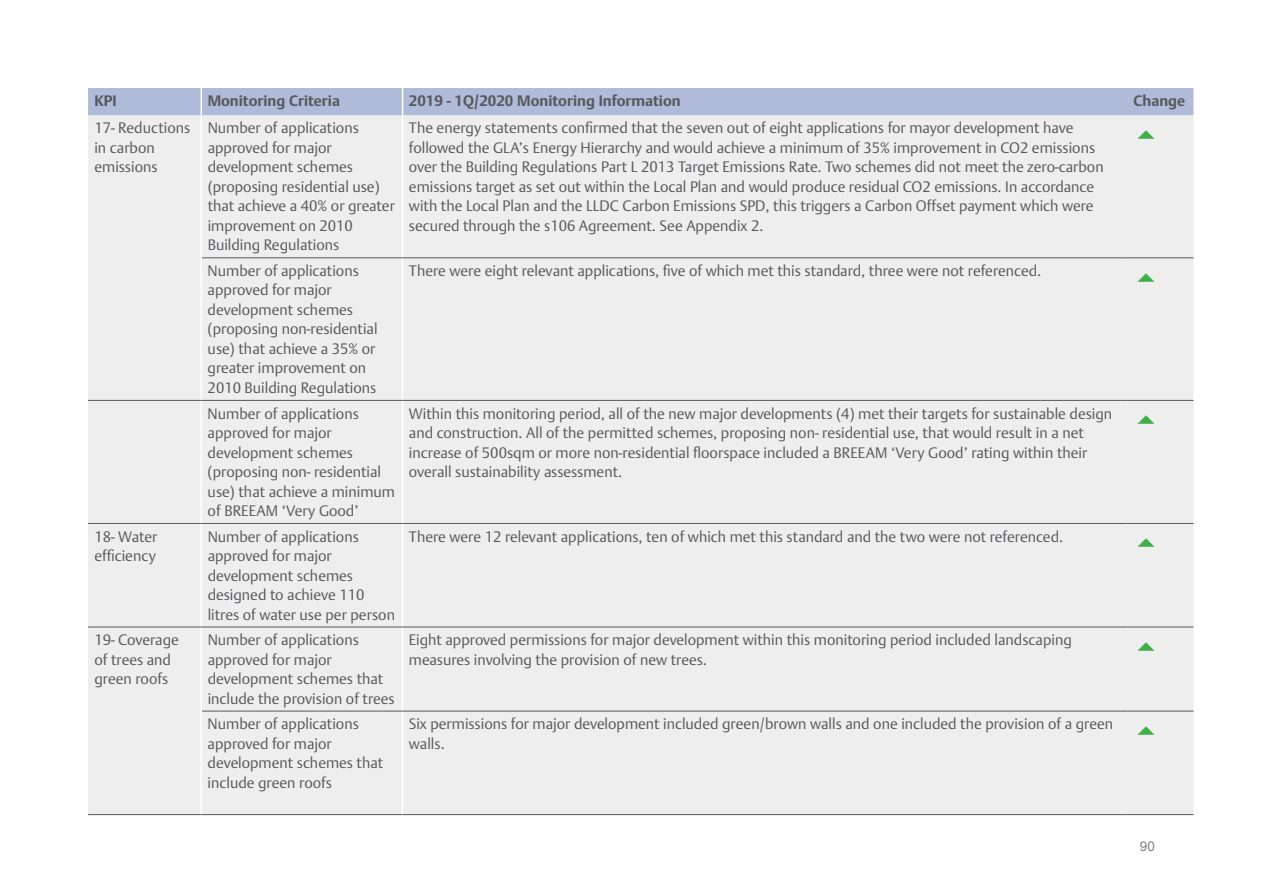
<style>
.page{position:relative;width:1263px;height:893px;background:#fff}
.page>*{position:absolute;margin:0;border:0;box-sizing:border-box;transform-origin:0 0}
.Table_body_text{font:300 15px/19.5px "DTL Argo TOT";color:#57585a}
.Table_column_heading{font:700 15px "DTL Argo TOT";color:#57585a}
.t1{font:13.5px "Arial";color:#808080}
</style>
<div class="page">
<div style="left:88px;top:115px;width:1105px;height:699px;background:#eeeeef"></div>
<div style="left:88px;top:88px;width:1105px;height:27px;background:#b0bbda"></div>
<hr style="left:201px;top:115px;width:1px;height:143px;background:#fff">
<hr style="left:402px;top:115px;width:1px;height:143px;background:#fff">
<hr style="left:201px;top:258px;width:1px;height:142px;background:#fff">
<hr style="left:402px;top:258px;width:1px;height:142px;background:#fff">
<hr style="left:201px;top:401px;width:1px;height:122px;background:#fff">
<hr style="left:402px;top:401px;width:1px;height:122px;background:#fff">
<hr style="left:201px;top:524px;width:1px;height:103px;background:#fff">
<hr style="left:402px;top:524px;width:1px;height:103px;background:#fff">
<hr style="left:201px;top:627px;width:1px;height:84px;background:#fff">
<hr style="left:402px;top:627px;width:1px;height:84px;background:#fff">
<hr style="left:201px;top:711px;width:1px;height:103px;background:#fff">
<hr style="left:402px;top:711px;width:1px;height:103px;background:#fff">
<hr style="left:88px;top:400px;width:113px;height:1px;background:#57585a">
<hr style="left:88px;top:523px;width:113px;height:1px;background:#57585a">
<hr style="left:88px;top:627px;width:113px;height:1px;background:#57585a">
<hr style="left:88px;top:814px;width:113px;height:1px;background:#57585a">
<hr style="left:202px;top:258px;width:201px;height:1px;background:#57585a">
<hr style="left:201px;top:400px;width:202px;height:1px;background:#57585a">
<hr style="left:201px;top:523px;width:202px;height:1px;background:#57585a">
<hr style="left:201px;top:627px;width:202px;height:1px;background:#57585a">
<hr style="left:202px;top:711px;width:201px;height:1px;background:#57585a">
<hr style="left:201px;top:814px;width:202px;height:1px;background:#57585a">
<hr style="left:403px;top:258px;width:724px;height:1px;background:#57585a">
<hr style="left:1127px;top:258px;width:66px;height:1px;background:#57585a">
<hr style="left:403px;top:400px;width:724px;height:1px;background:#57585a">
<hr style="left:1127px;top:400px;width:66px;height:1px;background:#57585a">
<hr style="left:403px;top:523px;width:724px;height:1px;background:#57585a">
<hr style="left:1127px;top:523px;width:66px;height:1px;background:#57585a">
<hr style="left:403px;top:627px;width:724px;height:1px;background:#57585a">
<hr style="left:1127px;top:627px;width:66px;height:1px;background:#57585a">
<hr style="left:403px;top:711px;width:724px;height:1px;background:#57585a">
<hr style="left:1127px;top:711px;width:66px;height:1px;background:#57585a">
<hr style="left:403px;top:814px;width:724px;height:1px;background:#57585a">
<hr style="left:1127px;top:814px;width:66px;height:1px;background:#57585a">
<svg style="left:1138px;top:130px;width:17px;height:9px"></svg>
<svg style="left:1138px;top:273px;width:17px;height:9px"></svg>
<svg style="left:1138px;top:415px;width:17px;height:9px"></svg>
<svg style="left:1138px;top:539px;width:17px;height:8px"></svg>
<svg style="left:1138px;top:642px;width:17px;height:9px"></svg>
<svg style="left:1138px;top:726px;width:17px;height:9px"></svg>
<p class="Table_column_heading" style="left:94px;top:92px;width:24px">KPI</p>
<p class="Table_column_heading" style="left:208px;top:92px;width:134px">Monitoring Criteria</p>
<p class="Table_column_heading" style="left:409px;top:92px;width:273px">2019 - 1Q/2020 Monitoring Information</p>
<p class="Table_column_heading" style="left:1134px;top:92px;width:53px">Change</p>
<p class="Table_body_text" style="left:94px;top:118px;width:97px">17- Reductions in carbon emissions</p>
<p class="Table_body_text" style="left:208px;top:118px;width:189px">Number of applications approved for major development schemes (proposing residential use) that achieve a 40% or greater improvement on 2010<br>Building Regulations</p>
<p class="Table_body_text" style="left:409px;top:118px;width:696px">The energy statements confirmed that the seven out of eight applications for mayor development have followed the GLA’s Energy Hierarchy and would achieve a minimum of 35% improvement in CO2 emissions over the Building Regulations Part L 2013 Target Emissions Rate. Two schemes did not meet the zero-carbon emissions target as set out within the Local Plan and would produce residual CO2 emissions. In accordance with the Local Plan and the LLDC Carbon Emissions SPD, this triggers a Carbon Offset payment which were secured through the s106 Agreement. See Appendix 2.</p>
<p class="Table_body_text" style="left:208px;top:261px;width:171px">Number of applications approved for major development schemes (proposing non-residential use) that achieve a 35% or greater improvement on<br>2010 Building Regulations</p>
<p class="Table_body_text" style="left:409px;top:261px;width:634px">There were eight relevant applications, five of which met this standard, three were not referenced.</p>
<p class="Table_body_text" style="left:208px;top:404px;width:189px">Number of applications approved for major development schemes (proposing non- residential use) that achieve a minimum of BREEAM ‘Very Good’</p>
<p class="Table_body_text" style="left:409px;top:404px;width:705px">Within this monitoring period, all of the new major developments (4) met their targets for sustainable design and construction. All of the permitted schemes, proposing non- residential use, that would result in a net increase of 500sqm or more non-residential floorspace included a BREEAM ‘Very Good’ rating within their overall sustainability assessment.</p>
<p class="Table_body_text" style="left:94px;top:527px;width:64px">18- Water efficiency</p>
<p class="Table_body_text" style="left:208px;top:527px;width:189px">Number of applications approved for major development schemes designed to achieve 110 litres of water use per person</p>
<p class="Table_body_text" style="left:409px;top:527px;width:656px">There were 12 relevant applications, ten of which met this standard and the two were not referenced.</p>
<p class="Table_body_text" style="left:94px;top:630px;width:86px">19- Coverage of trees and green roofs</p>
<p class="Table_body_text" style="left:208px;top:630px;width:189px">Number of applications approved for major development schemes that include the provision of trees</p>
<p class="Table_body_text" style="left:409px;top:630px;width:664px">Eight approved permissions for major development within this monitoring period included landscaping measures involving the provision of new trees.</p>
<p class="Table_body_text" style="left:208px;top:714px;width:177px">Number of applications approved for major development schemes that include green roofs</p>
<p class="Table_body_text" style="left:409px;top:714px;width:706px">Six permissions for major development included green/brown walls and one included the provision of a green walls.</p>
<p class="t1" style="left:1140px;top:837px;width:17px">90</p>
</div>
